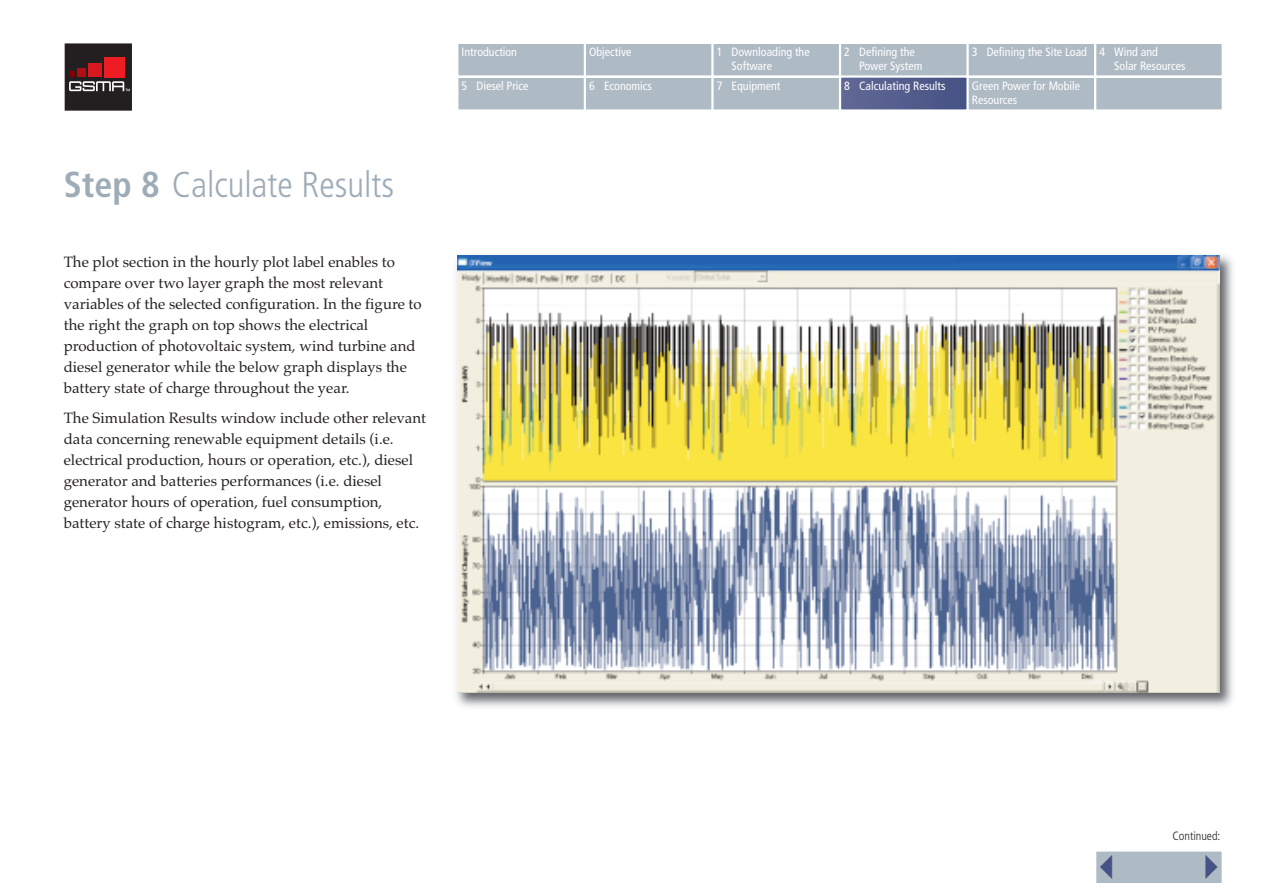
<style>
.page{position:relative;width:1263px;height:893px;background:#fff}
.page>*{position:absolute;margin:0;border:0;box-sizing:border-box;transform-origin:0 0}
.t1{font:300 condensed 36px "Frutiger";color:#9eacb7}
.t2{font:15px/21px "Palatino";color:#231f20}
.t3{font:condensed 12px/13.5px "Frutiger";color:#fff}
.t4{font:300 condensed 12px "Frutiger";color:#231f20}
.s1{font-weight:700}
</style>
<div class="page">
<div style="left:1096px;top:852px;width:125px;height:31px;background:#aebac4"></div>
<div style="left:1095px;top:850px;width:128px;height:34px;border:1px solid #fff"></div>
<svg style="left:64px;top:43px;width:1px;height:68px"></svg>
<div style="left:65px;top:43px;width:67px;height:68px;background:#231f20"></div>
<div style="left:77px;top:68px;width:9px;height:9px;background:#b00d15"></div>
<div style="left:88px;top:64px;width:14px;height:13px;background:#d8171f"></div>
<div style="left:104px;top:57px;width:20px;height:20px;background:#ee1d23"></div>
<svg style="left:69px;top:71px;width:61px;height:20px"></svg>
<div style="left:458px;top:44px;width:126px;height:31px;background:#aebac4"></div>
<div style="left:457px;top:43px;width:128px;height:34px;border:1px solid #fff"></div>
<div style="left:586px;top:44px;width:125px;height:31px;background:#aebac4"></div>
<div style="left:585px;top:43px;width:127px;height:34px;border:1px solid #fff"></div>
<div style="left:714px;top:44px;width:125px;height:31px;background:#aebac4"></div>
<div style="left:712px;top:43px;width:128px;height:34px;border:1px solid #fff"></div>
<div style="left:841px;top:44px;width:125px;height:31px;background:#aebac4"></div>
<div style="left:840px;top:43px;width:127px;height:34px;border:1px solid #fff"></div>
<div style="left:969px;top:44px;width:125px;height:31px;background:#aebac4"></div>
<div style="left:967px;top:43px;width:128px;height:34px;border:1px solid #fff"></div>
<div style="left:1096px;top:44px;width:125px;height:31px;background:#aebac4"></div>
<div style="left:1095px;top:43px;width:128px;height:34px;border:1px solid #fff"></div>
<div style="left:458px;top:78px;width:126px;height:31px;background:#aebac4"></div>
<div style="left:457px;top:77px;width:128px;height:34px;border:1px solid #fff"></div>
<div style="left:586px;top:78px;width:125px;height:31px;background:#aebac4"></div>
<div style="left:585px;top:77px;width:127px;height:34px;border:1px solid #fff"></div>
<div style="left:714px;top:78px;width:125px;height:31px;background:#aebac4"></div>
<div style="left:712px;top:77px;width:128px;height:34px;border:1px solid #fff"></div>
<div style="left:841px;top:78px;width:125px;height:31px;background:linear-gradient(to right,#616896,#465284)"></div>
<div style="left:840px;top:77px;width:127px;height:34px;border:1px solid #fff"></div>
<div style="left:969px;top:78px;width:125px;height:31px;background:#aebac4"></div>
<div style="left:967px;top:77px;width:128px;height:34px;border:1px solid #fff"></div>
<div style="left:1096px;top:78px;width:125px;height:31px;background:#aebac4"></div>
<div style="left:1095px;top:77px;width:128px;height:34px;border:1px solid #fff"></div>
<img style="left:456px;top:255px;width:777px;height:452px">
<img style="left:457px;top:255px;width:762px;height:437px">
<h1 class="t1" style="left:64px;top:170px;width:332px"><span class="s1">Step 8</span> Calculate Results</h1>
<p class="t2" style="left:64px;top:252px;width:359px">The plot section in the hourly plot label enables to compare over two layer graph the most relevant variables of the selected configuration. In the figure to the right the graph on top shows the electrical production of photovoltaic system, wind turbine and diesel generator while the below graph displays the battery state of charge throughout the year.</p>
<p class="t2" style="left:64px;top:407px;width:364px">The Simulation Results window include other relevant data concerning renewable equipment details (i.e. electrical production, hours or operation, etc.), diesel generator and batteries performances (i.e. diesel generator hours of operation, fuel consumption, battery state of charge histogram, etc.), emissions, etc.</p>
<p class="t3" style="left:462px;top:46px;width:57px">Introduction</p>
<p class="t3" style="left:462px;top:80px;width:69px">5 Diesel Price</p>
<p class="t3" style="left:589px;top:46px;width:44px">Objective</p>
<p class="t3" style="left:589px;top:80px;width:64px">6 Economics</p>
<p class="t3" style="left:732px;top:46px;width:80px;line-height:14.4px;text-indent:-15px">1 Downloading the<br>Software</p>
<p class="t3" style="left:717px;top:80px;width:65px">7 Equipment</p>
<p class="t3" style="left:859px;top:46px;width:65px;text-indent:-15px">2 Defining the<br>Power System</p>
<p class="t3" style="left:844px;top:80px;width:103px">8 Calculating Results</p>
<p class="t3" style="left:972px;top:46px;width:117px">3 Defining the Site Load</p>
<p class="t3" style="left:972px;top:80px;width:110px">Green Power for Mobile<br>Resources</p>
<p class="t3" style="left:1114px;top:46px;width:73px;text-indent:-15px">4 Wind and<br>Solar Resources</p>
<p class="t4" style="left:1172px;top:831px;width:49px">Continued:</p>
</div>
